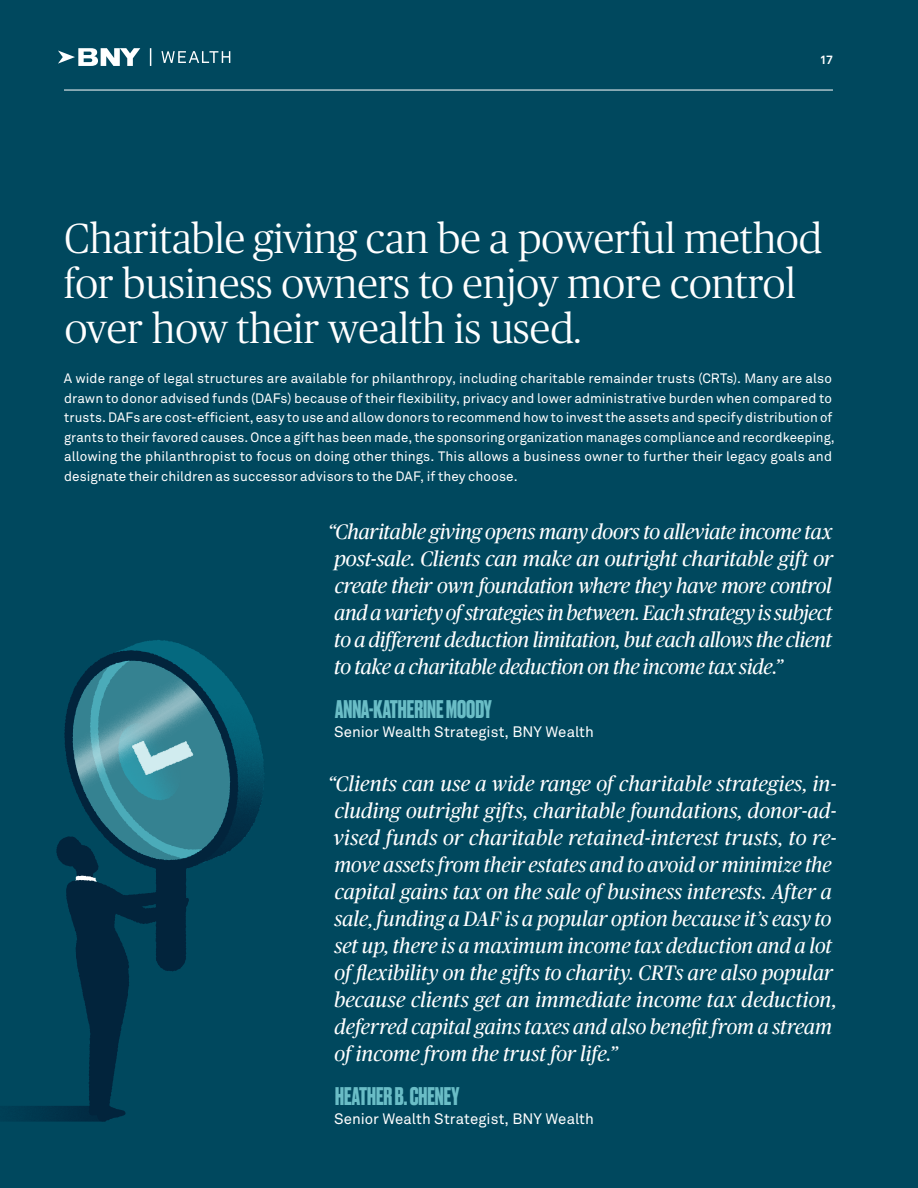
<style>
.page{position:relative;width:918px;height:1188px;background:#00485e}
.page>*{position:absolute;margin:0;border:0;box-sizing:border-box;transform-origin:0 0}
.t1{font:300 42px/45px "Publico Headline";color:#fff}
.t2{font:700 24px "Druk";color:#6abdc6}
.t3{font:italic 21px/27px "Publico Pro";color:#fff;text-align:justify}
.t4{font:15px "Akkurat Pro";color:#fff}
.t5{font:13.5px/19.5px "Akkurat Pro";letter-spacing:.005em;color:#fff}
.t6{font:700 12px "Akkurat Pro";color:#fff}
</style>
<div class="page">
<svg style="left:58px;top:48px;width:172px;height:18px"></svg>
<hr style="left:64px;top:90px;width:769px;height:1px;background:#fff">
<svg style="left:3px;top:640px;width:261px;height:482px"></svg>
<p class="t6" style="left:820px;top:52px;width:15px">17</p>
<h1 class="t1" style="left:64px;top:213px;width:760px">Charitable giving can be a powerful method for business owners to enjoy more control over how their wealth is used.</h1>
<p class="t5" style="left:64px;top:369px;width:773px">A wide range of legal structures are available for philanthropy, including charitable remainder trusts (CRTs). Many are also drawn to donor advised funds (DAFs) because of their flexibility, privacy and lower administrative burden when compared to trusts. DAFs are cost-efficient, easy to use and allow donors to recommend how to invest the assets and specify distribution of grants to their favored causes. Once a gift has been made, the sponsoring organization manages compliance and recordkeeping, allowing the philanthropist to focus on doing other things. This allows a business owner to further their legacy goals and designate their children as successor advisors to the DAF, if they choose.</p>
<p class="t3" style="left:334px;top:517px;width:500px;text-indent:-7px">“Charitable giving opens many doors to alleviate income tax post-sale. Clients can make an outright charitable gift or create their own foundation where they have more control and a variety of strategies in between. Each strategy is subject to a different deduction limitation, but each allows the client to take a charitable deduction on the income tax side.”</p>
<p class="t2" style="left:335px;top:692px;width:158px">ANNA-KATHERINE MOODY</p>
<p class="t4" style="left:334px;top:723px;width:261px">Senior Wealth Strategist, BNY Wealth</p>
<p class="t3" style="left:328px;top:769px;width:511px;text-align:left">“Clients can use a wide range of charitable strategies, in&shy;cluding outright gifts, charitable foundations, donor-ad&shy;vised funds or charitable retained-interest trusts, to re&shy;move assets from their estates and to avoid or minimize the capital gains tax on the sale of business interests. After a sale, funding a DAF is a popular option because it’s easy to set up, there is a maximum income tax deduction and a lot of flexibility on the gifts to charity. CRTs are also popular because clients get an immediate income tax deduction, deferred capital gains taxes and also benefit from a stream of income from the trust for life.”</p>
<p class="t2" style="left:335px;top:1079px;width:125px">HEATHER B. CHENEY</p>
<p class="t4" style="left:334px;top:1110px;width:261px">Senior Wealth Strategist, BNY Wealth</p>
</div>
